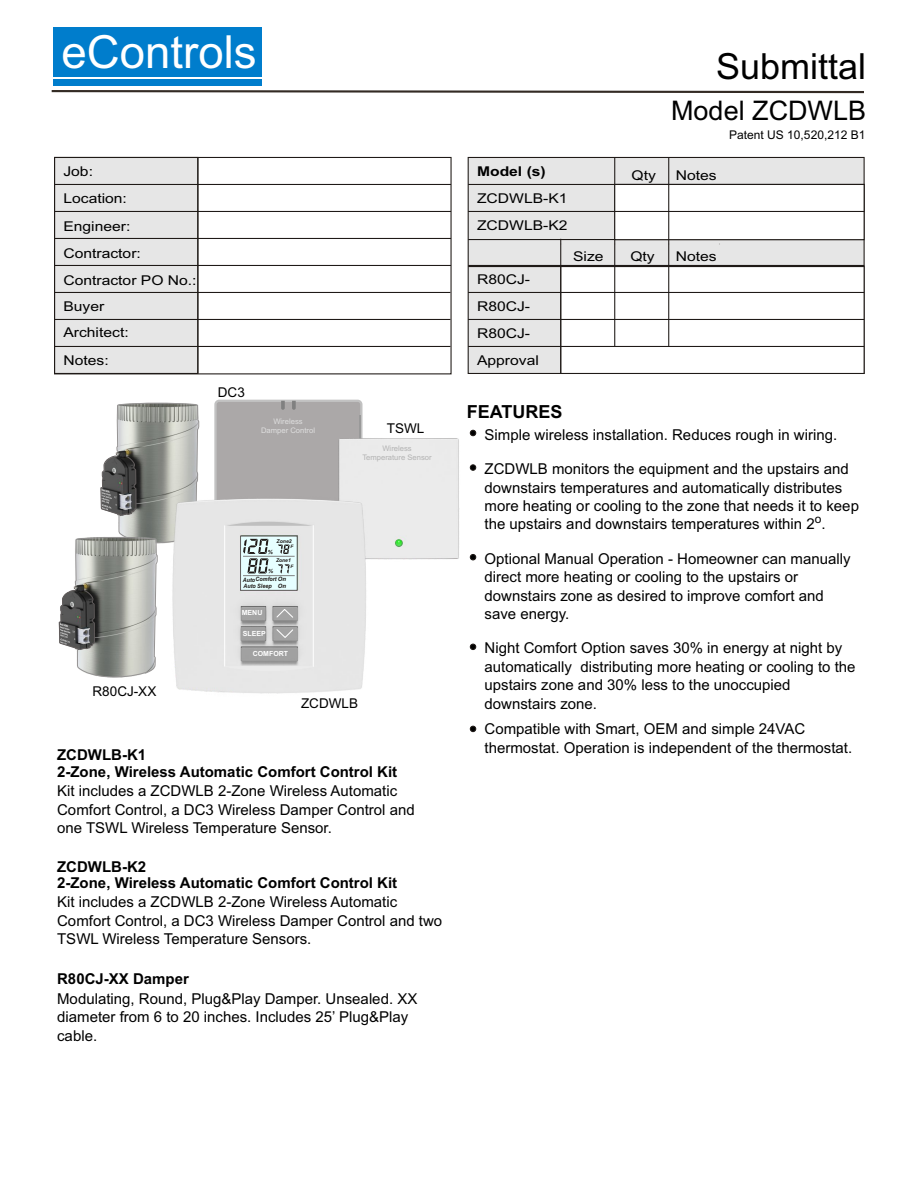
<style>
.page{position:relative;width:918px;height:1188px;background:#fff}
.page>*{position:absolute;margin:0;border:0;box-sizing:border-box;transform-origin:0 0}
.t1{font:45.6px "Arial";color:#fff}
.t2{font:36px "Arial";color:#000}
.t3{font:27px "Arial";color:#000}
.t4{font:700 18px "Arial";color:#000}
.t5{font:15px/18.5px "Arial";color:#000}
.t6{font:700 15px/16.8px "Arial";color:#000}
.t7{font:13.5px/27px "Arial";color:#000;scale:1.16 1}
.t8{font:13.5px "Arial";color:#000}
.t9{font:700 13.5px "Arial";color:#000;scale:1.16 1}
.t10{font:12px "Arial";color:#000}
.t11{font:7.65px/8.6px "Arial";color:#b3b3b3;text-align:center}
.t12{font:7.65px/8.6px "Arial";color:#dedede;text-align:center}
.t13{font:700 7.05px "Arial";color:#fff}
.t14{font:italic 700 6px/6.3px "Arial";color:#1f1a17;scale:.91 1}
.t15{font:italic 700 5.7px "Arial";color:#1f1a17}
.t16{font:italic 700 5.25px "Arial";color:#1f1a17}
.t17{font:italic 700 5.25px "Arial";color:#1f1a17;scale:.96 1}
.t18{font:italic 700 4.65px "Arial";color:#1f1a17}
</style>
<div class="page">
<div style="left:214px;top:400px;width:149px;height:148px;background:#aba8a8;border:2px solid #c2c2c2;border-radius:4px"></div>
<hr style="left:360px;top:415px;width:1px;height:117px;background:#999">
<svg style="left:281px;top:401px;width:4px;height:9px"></svg>
<svg style="left:292px;top:401px;width:4px;height:9px"></svg>
<div style="left:338px;top:437px;width:122px;height:123px;background:#ebebeb"></div>
<div style="left:54px;top:156px;width:145px;height:219px;background:#e6e6e6"></div>
<svg style="left:467px;top:156px;width:398px;height:218px;fill:#e6e6e6"></svg>
<svg style="left:560px;top:265px;width:305px;height:109px"></svg>
<div style="left:54px;top:157px;width:398px;height:217px;border:1px solid #1f1a17"></div>
<svg style="left:51px;top:90px;width:813px;height:4px"></svg>
<hr style="left:55px;top:184px;width:396px;height:1px;background:#1f1a17">
<hr style="left:55px;top:211px;width:396px;height:1px;background:#1f1a17">
<hr style="left:55px;top:238px;width:396px;height:1px;background:#1f1a17">
<hr style="left:55px;top:265px;width:396px;height:1px;background:#1f1a17">
<hr style="left:197px;top:157px;width:1px;height:216px;background:#1f1a17">
<hr style="left:468px;top:184px;width:396px;height:1px;background:#1f1a17">
<hr style="left:468px;top:239px;width:396px;height:1px;background:#1f1a17">
<hr style="left:468px;top:266px;width:396px;height:1px;background:#1f1a17">
<hr style="left:468px;top:265px;width:396px;height:1px;background:#1f1a17">
<hr style="left:468px;top:292px;width:396px;height:1px;background:#1f1a17">
<hr style="left:468px;top:319px;width:396px;height:1px;background:#1f1a17">
<hr style="left:468px;top:346px;width:396px;height:1px;background:#1f1a17">
<hr style="left:55px;top:292px;width:395px;height:1px;background:#1f1a17">
<hr style="left:55px;top:319px;width:395px;height:1px;background:#1f1a17">
<hr style="left:55px;top:346px;width:395px;height:1px;background:#1f1a17">
<hr style="left:560px;top:239px;width:1px;height:134px;background:#1f1a17">
<hr style="left:614px;top:157px;width:1px;height:189px;background:#1f1a17">
<svg style="left:470px;top:464px;width:6px;height:7px"></svg>
<svg style="left:470px;top:644px;width:6px;height:6px"></svg>
<svg style="left:470px;top:726px;width:6px;height:6px"></svg>
<svg style="left:470px;top:554px;width:6px;height:6px"></svg>
<svg style="left:470px;top:430px;width:6px;height:6px"></svg>
<div style="left:53px;top:27px;width:209px;height:50px;background:#007dcc"></div>
<div style="left:53px;top:79px;width:209px;height:7px;background:#007dcc"></div>
<svg style="left:614px;top:183px;width:251px;height:62px"></svg>
<hr style="left:668px;top:157px;width:1px;height:189px;background:#1f1a17">
<hr style="left:468px;top:211px;width:396px;height:1px;background:#1f1a17">
<svg style="left:59px;top:402px;width:140px;height:276px"></svg>
<img style="left:170px;top:497px;width:198px;height:197px">
<svg style="left:226px;top:520px;width:87px;height:6px"></svg>
<svg style="left:224px;top:666px;width:90px;height:6px"></svg>
<hr style="left:313px;top:526px;width:1px;height:140px;background:#fff">
<hr style="left:224px;top:526px;width:1px;height:140px;background:#fff">
<svg style="left:276px;top:608px;width:18px;height:11px"></svg>
<svg style="left:276px;top:628px;width:18px;height:11px"></svg>
<svg style="left:240px;top:536px;width:57px;height:55px"></svg>
<hr style="left:243px;top:556px;width:52px;height:1px;background:#828282">
<hr style="left:243px;top:575px;width:52px;height:1px;background:#828282">
<h1 class="t1" style="left:61px;top:35px;width:197px">eControls</h1>
<p class="t7" style="left:63px;top:159px;width:27px">Job:</p>
<p class="t7" style="left:63px;top:186px;width:56px">Location:</p>
<p class="t7" style="left:63px;top:214px;width:116px">Engineer:<br>Contractor:<br>Contractor PO No.:</p>
<p class="t7" style="left:63px;top:294px;width:37px">Buyer</p>
<p class="t7" style="left:63px;top:320px;width:58px">Architect:</p>
<p class="t7" style="left:63px;top:348px;width:41px">Notes:</p>
<p class="t8" style="left:93px;top:686px;width:65px">R80CJ-XX</p>
<p class="t8" style="left:218px;top:388px;width:28px">DC3</p>
<p class="t12" style="left:261px;top:418px;width:56px">Wireless<br>Damper Control</p>
<p class="t16" style="left:277px;top:539px;width:17px">Zone2</p>
<p class="t17" style="left:276px;top:558px;width:17px">Zone1</p>
<p class="t18" style="left:290px;top:545px;width:4px">F</p>
<p class="t18" style="left:290px;top:565px;width:4px">F</p>
<p class="t15" style="left:268px;top:550px;width:7px">%</p>
<p class="t15" style="left:268px;top:569px;width:7px">%</p>
<p class="t14" style="left:243px;top:577px;width:49px">AutoComfort On<br>Auto Sleep On</p>
<p class="t13" style="left:242px;top:610px;width:22px">MENU</p>
<p class="t13" style="left:253px;top:651px;width:37px">COMFORT</p>
<p class="t13" style="left:243px;top:631px;width:25px">SLEEP</p>
<p class="t8" style="left:387px;top:423px;width:39px">TSWL</p>
<p class="t11" style="left:362px;top:445px;width:71px">Wireless<br>Temperature Sensor</p>
<p class="t8" style="left:301px;top:698px;width:58px">ZCDWLB</p>
<p class="t6" style="left:57px;top:748px;width:342px">ZCDWLB-K1<br>2-Zone, Wireless Automatic Comfort Control Kit</p>
<p class="t5" style="left:57px;top:783px;width:359px">Kit includes a ZCDWLB 2-Zone Wireless Automatic<br>Comfort Control, a DC3 Wireless Damper Control and one TSWL Wireless Temperature Sensor.</p>
<p class="t6" style="left:57px;top:859px;width:342px">ZCDWLB-K2<br>2-Zone, Wireless Automatic Comfort Control Kit</p>
<p class="t5" style="left:57px;top:894px;width:387px">Kit includes a ZCDWLB 2-Zone Wireless Automatic<br>Comfort Control, a DC3 Wireless Damper Control and two<br>TSWL Wireless Temperature Sensors.</p>
<p class="t6" style="left:57px;top:971px;width:133px">R80CJ-XX Damper</p>
<p class="t5" style="left:57px;top:991px;width:362px">Modulating, Round, Plug&amp;Play Damper. Unsealed. XX diameter from 6 to 20 inches. Includes 25’ Plug&amp;Play cable.</p>
<h2 class="t2" style="left:716px;top:53px;width:152px">Submittal</h2>
<h3 class="t3" style="left:671px;top:101px;width:197px">Model ZCDWLB</h3>
<p class="t9" style="left:477px;top:167px;width:61px">Model (s)</p>
<p class="t7" style="left:477px;top:186px;width:80px">ZCDWLB-K1</p>
<p class="t7" style="left:477px;top:213px;width:80px">ZCDWLB-K2</p>
<p class="t7" style="left:631px;top:163px;width:23px">Qty</p>
<p class="t7" style="left:477px;top:267px;width:55px">R80CJ-<br>R80CJ-<br>R80CJ-<br>Approval</p>
<p class="t7" style="left:573px;top:244px;width:28px">Size</p>
<p class="t7" style="left:630px;top:244px;width:23px">Qty</p>
<p class="t4" style="left:467px;top:405px;width:97px">FEATURES</p>
<p class="t7" style="left:676px;top:163px;width:37px">Notes</p>
<p class="t10" style="left:729px;top:131px;width:138px">Patent US 10,520,212 B1</p>
<p class="t7" style="left:676px;top:244px;width:37px">Notes</p>
<p class="t5" style="left:485px;top:426px;width:354px">Simple wireless installation. Reduces rough in wiring.</p>
<p class="t5" style="left:485px;top:461px;width:376px">ZCDWLB monitors the equipment and the upstairs and downstairs temperatures and automatically distributes more heating or cooling to the zone that needs it to keep</p>
<p class="t10" style="left:815px;top:515px;width:8px">o</p>
<p class="t5" style="left:485px;top:516px;width:343px">the upstairs and downstairs temperatures within 2 .</p>
<p class="t5" style="left:485px;top:551px;width:367px">Optional Manual Operation - Homeowner can manually direct more heating or cooling to the upstairs or downstairs zone as desired to improve comfort and save energy.</p>
<p class="t5" style="left:485px;top:640px;width:372px">Night Comfort Option saves 30% in energy at night by automatically distributing more heating or cooling to the upstairs zone and 30% less to the unoccupied downstairs zone.</p>
<p class="t5" style="left:485px;top:721px;width:369px">Compatible with Smart, OEM and simple 24VAC thermostat. Operation is independent of the thermostat.</p>
</div>
